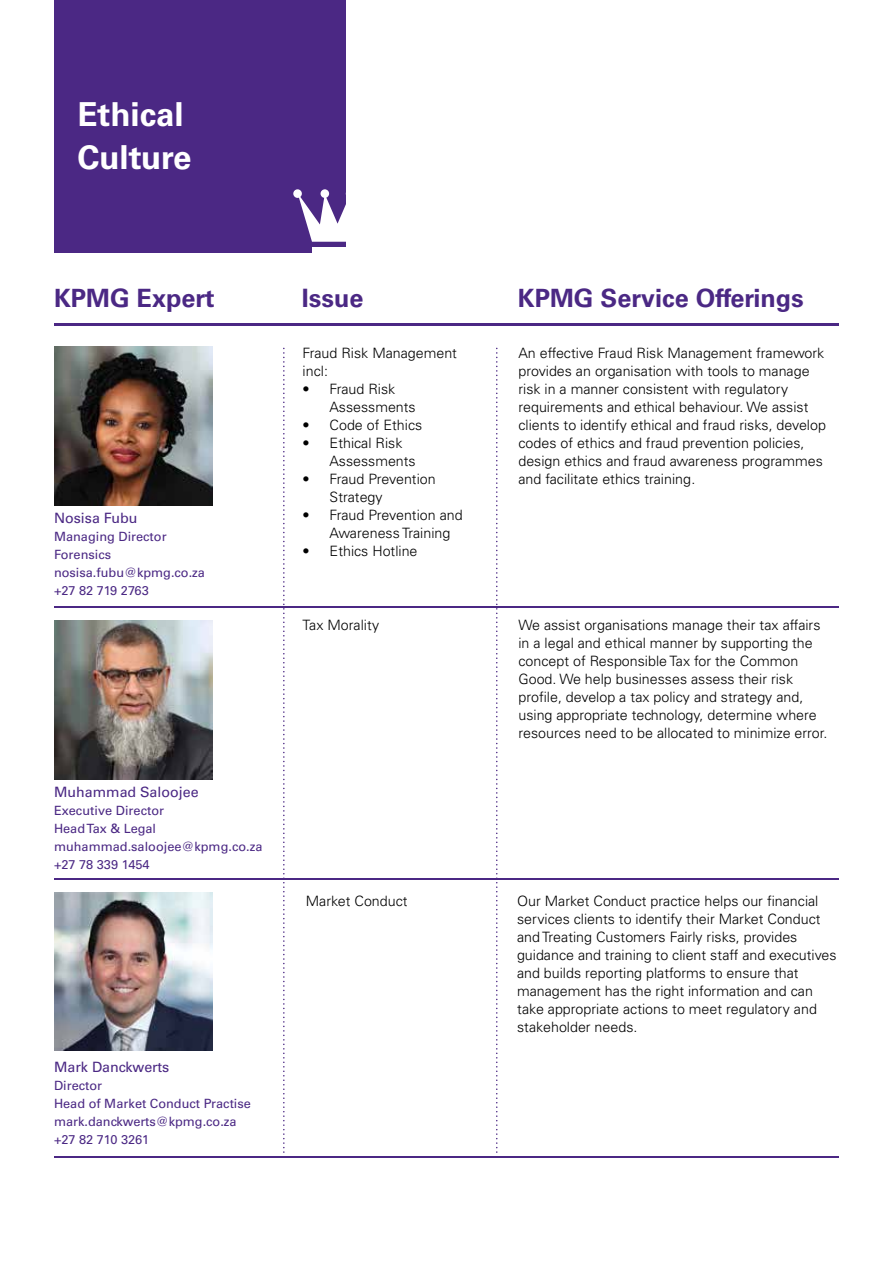
<style>
.page{position:relative;width:893px;height:1263px;background:#fff}
.page>*{position:absolute;margin:0;border:0;box-sizing:border-box;transform-origin:0 0}
.t1{font:700 33px/43.5px "Univers LT Std";color:#fff}
.t2{font:700 25.2px "Univers LT Std";color:#4b2884}
.t3{font:300 14.25px/18px "Univers LT Std";color:#000}
.t4{font:14.25px "Univers LT Std";color:#4b2884}
.t5{font:12.75px/18px "Univers LT Std";color:#4b2884}
</style>
<div class="page">
<div style="left:54px;top:0;width:291px;height:253px;background:#4b2884"></div>
<div style="left:293px;top:189px;width:9px;height:9px;background:#fff;border-radius:50%"></div>
<div style="left:321px;top:189px;width:8px;height:9px;background:#fff;border-radius:50%"></div>
<svg style="left:298px;top:193px;width:48px;height:49px"></svg>
<div style="left:312px;top:247px;width:50px;height:7px;background:#fff"></div>
<img style="left:54px;top:347px;width:159px;height:158px">
<img style="left:54px;top:620px;width:159px;height:159px">
<img style="left:54px;top:892px;width:159px;height:159px">
<hr style="left:54px;top:324px;width:785px;height:2px;background:#4b2884">
<hr style="left:54px;top:607px;width:785px;height:1px;background:#4b2884">
<hr style="left:54px;top:878px;width:785px;height:2px;background:#4b2884">
<hr style="left:54px;top:1156px;width:785px;height:1px;background:#4b2884">
<svg style="left:283px;top:348px;width:2px;height:805px"></svg>
<svg style="left:496px;top:348px;width:1px;height:805px"></svg>
<h1 class="t1" style="left:77px;top:92px;width:116px">Ethical<br>Culture</h1>
<h2 class="t2" style="left:54px;top:284px;width:162px">KPMG Expert</h2>
<h2 class="t2" style="left:302px;top:284px;width:63px">Issue</h2>
<h2 class="t2" style="left:518px;top:284px;width:287px">KPMG Service Offerings</h2>
<p class="t3" style="left:518px;top:344px;width:309px">An effective Fraud Risk Management framework provides an organisation with tools to manage risk in a manner consistent with regulatory requirements and ethical behaviour. We assist clients to identify ethical and fraud risks, develop codes of ethics and fraud prevention policies, design ethics and fraud awareness programmes and facilitate ethics training.</p>
<p class="t3" style="left:303px;top:344px;width:156px">Fraud Risk Management incl:</p>
<p class="t3" style="left:330px;top:380px;width:88px;text-indent:-27px">• Fraud Risk<br>Assessments</p>
<p class="t3" style="left:303px;top:416px;width:121px">• Code of Ethics</p>
<p class="t3" style="left:330px;top:434px;width:88px;text-indent:-27px">• Ethical Risk<br>Assessments</p>
<p class="t3" style="left:330px;top:470px;width:108px;text-indent:-27px">• Fraud Prevention<br>Strategy</p>
<p class="t3" style="left:330px;top:506px;width:134px;text-indent:-27px">• Fraud Prevention and<br>Awareness Training</p>
<p class="t3" style="left:303px;top:542px;width:116px">• Ethics Hotline</p>
<p class="t4" style="left:54px;top:510px;width:85px">Nosisa Fubu</p>
<p class="t5" style="left:54px;top:528px;width:153px">Managing Director<br>Forensics nosisa.fubu@kpmg.co.za +27 82 719 2763</p>
<p class="t4" style="left:54px;top:784px;width:146px">Muhammad Saloojee</p>
<p class="t5" style="left:54px;top:802px;width:210px">Executive Director<br>Head Tax &amp; Legal muhammad.saloojee@kpmg.co.za +27 78 339 1454</p>
<p class="t4" style="left:54px;top:1059px;width:117px">Mark Danckwerts</p>
<p class="t5" style="left:54px;top:1077px;width:198px">Director<br>Head of Market Conduct Practise mark.danckwerts@kpmg.co.za +27 82 710 3261</p>
<p class="t3" style="left:303px;top:616px;width:78px">Tax Morality</p>
<p class="t3" style="left:518px;top:616px;width:310px">We assist organisations manage their tax affairs in a legal and ethical manner by supporting the concept of Responsible Tax for the Common Good. We help businesses assess their risk profile, develop a tax policy and strategy and, using appropriate technology, determine where resources need to be allocated to minimize error.</p>
<p class="t3" style="left:306px;top:892px;width:103px">Market Conduct</p>
<p class="t3" style="left:517px;top:892px;width:321px">Our Market Conduct practice helps our financial services clients to identify their Market Conduct and Treating Customers Fairly risks, provides guidance and training to client staff and executives and builds reporting platforms to ensure that management has the right information and can take appropriate actions to meet regulatory and stakeholder needs.</p>
</div>
